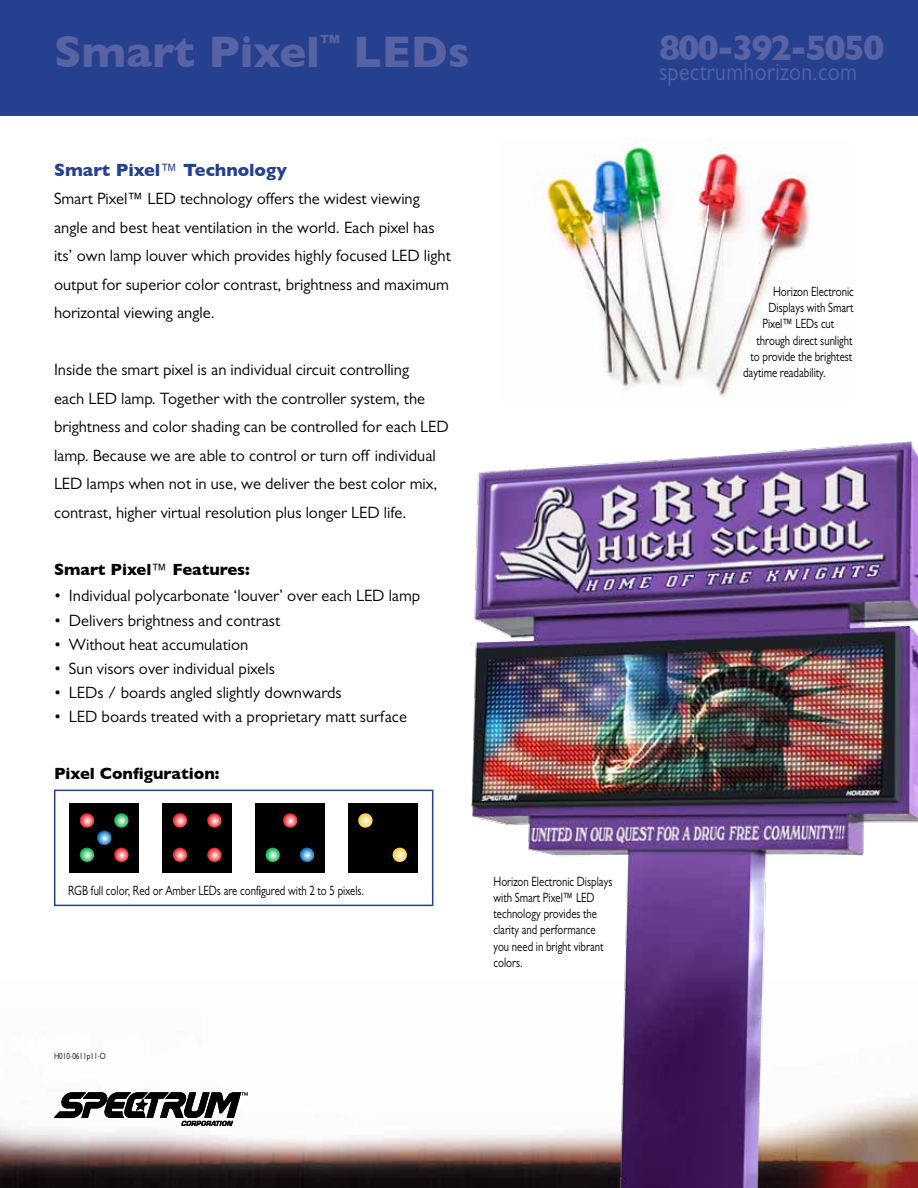
<style>
.page{position:relative;width:918px;height:1188px;background:#fff}
.page>*{position:absolute;margin:0;border:0;box-sizing:border-box;transform-origin:0 0}
.t1{font:700 45px "Gill Sans";color:#5962a2}
.t2{font:700 36px "Gill Sans";letter-spacing:-.06em;color:#5962a2}
.t3{font:25.5px "Gill Sans";letter-spacing:.02em;color:#5962a2;scale:.85 1}
.t4{font:700 18px "Gill Sans";color:#25408f}
.t5{font:16.5px/28.5px "Gill Sans";color:#000}
.t6{font:700 16.5px "Gill Sans";color:#000}
.t7{font:13.5px/16.2px "Gill Sans";color:#000;scale:.8 1}
.t8{font:9px "Gill Sans";color:#000;scale:.8 1}
.s1{font-weight:400}
</style>
<div class="page">
<img style="left:0;top:1122px;width:471px;height:66px">
<div style="left:54px;top:790px;width:379px;height:116px;border:2px solid #25408f"></div>
<div style="left:0;top:0;width:918px;height:115px;background:#25408f"></div>
<img style="left:471px;top:441px;width:447px;height:747px">
<div style="left:70px;top:803px;width:69px;height:69px;background:#000"></div>
<svg style="left:79px;top:813px;width:50px;height:49px"></svg>
<div style="left:162px;top:803px;width:70px;height:69px;background:#000"></div>
<svg style="left:172px;top:813px;width:16px;height:15px"></svg>
<svg style="left:207px;top:848px;width:15px;height:14px"></svg>
<svg style="left:207px;top:813px;width:15px;height:15px"></svg>
<svg style="left:172px;top:848px;width:16px;height:14px"></svg>
<div style="left:348px;top:803px;width:69px;height:69px;background:#000"></div>
<svg style="left:358px;top:813px;width:15px;height:15px"></svg>
<svg style="left:392px;top:848px;width:15px;height:14px"></svg>
<div style="left:255px;top:803px;width:69px;height:69px;background:#000"></div>
<svg style="left:283px;top:813px;width:15px;height:15px"></svg>
<svg style="left:299px;top:848px;width:16px;height:14px"></svg>
<svg style="left:265px;top:848px;width:15px;height:14px"></svg>
<img style="left:534px;top:138px;width:277px;height:260px">
<svg style="left:54px;top:1092px;width:194px;height:34px"></svg>
<h1 class="t1" style="left:54px;top:25px;width:417px">Smart Pixel<sup>™</sup> LEDs</h1>
<h2 class="t2" style="left:659px;top:27px;width:227px">800-392-5050</h2>
<h3 class="t3" style="left:659px;top:57px;width:234px">spectrumhorizon.com</h3>
<p class="t4" style="left:54px;top:159px;width:234px">Smart Pixel<span class="s1">™</span> Technology</p>
<p class="t5" style="left:54px;top:184px;width:398px">Smart Pixel™ LED technology offers the widest viewing angle and best heat ventilation in the world. Each pixel has its’ own lamp louver which provides highly focused LED light output for superior color contrast, brightness and maximum horizontal viewing angle.</p>
<p class="t5" style="left:54px;top:355px;width:396px">Inside the smart pixel is an individual circuit controlling<br>each LED lamp. Together with the controller system, the brightness and color shading can be controlled for each LED lamp. Because we are able to control or turn off individual LED lamps when not in use, we deliver the best color mix, contrast, higher virtual resolution plus longer LED life.</p>
<p class="t6" style="left:54px;top:560px;width:197px">Smart Pixel<span class="s1">™</span> Features:</p>
<p class="t5" style="left:54px;top:582px;width:368px">• Individual polycarbonate ‘louver’ over each LED lamp</p>
<p class="t5" style="left:54px;top:606px;width:228px">• Delivers brightness and contrast</p>
<p class="t5" style="left:54px;top:630px;width:196px">• Without heat accumulation</p>
<p class="t5" style="left:54px;top:654px;width:223px">• Sun visors over individual pixels</p>
<p class="t5" style="left:54px;top:678px;width:289px">• LEDs / boards angled slightly downwards</p>
<p class="t5" style="left:54px;top:702px;width:354px">• LED boards treated with a proprietary matt surface</p>
<p class="t6" style="left:54px;top:764px;width:167px">Pixel Configuration:</p>
<p class="t7" style="left:68px;top:882px;width:371px">RGB full color, Red or Amber LEDs are configured with 2 to 5 pixels.</p>
<p class="t8" style="left:54px;top:1051px;width:66px">H010-0611p11-O</p>
<p class="t7" style="left:493px;top:873px;width:150px">Horizon Electronic Displays with Smart Pixel™ LED technology provides the clarity and performance you need in bright vibrant colors.</p>
<p class="t7" style="left:773px;top:283px;width:102px">Horizon Electronic</p>
<p class="t7" style="left:769px;top:300px;width:108px">Displays with Smart</p>
<p class="t7" style="left:763px;top:316px;width:91px">Pixel™ LEDs cut</p>
<p class="t7" style="left:757px;top:332px;width:122px">through direct sunlight</p>
<p class="t7" style="left:751px;top:348px;width:129px">to provide the brightest</p>
<p class="t7" style="left:743px;top:364px;width:105px">daytime readability.</p>
</div>
